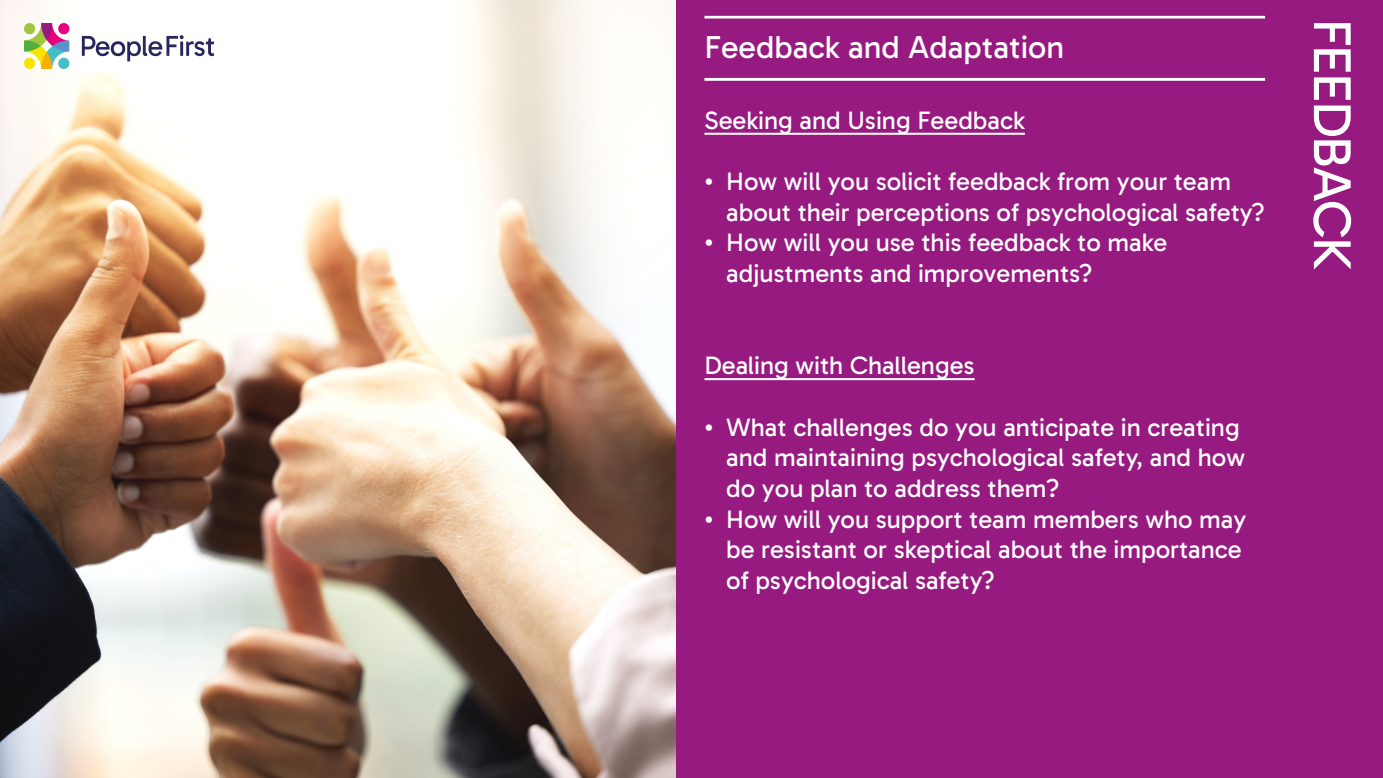
<style>
.page{position:relative;width:1383px;height:778px;background:#fff}
.page>*{position:absolute;margin:0;border:0;box-sizing:border-box;transform-origin:0 0}
.t1{font:54px "Gabarito";letter-spacing:-.035em;color:#fff}
.t2{font:32.1px "Gabarito";color:#fff}
.t3{font:25.5px/30.6px "Gabarito";color:#fff}
.s1{font-family:"Times New Roman"}
</style>
<div class="page">
<div style="left:0;top:0;width:1382px;height:778px;background:#971a81"></div>
<hr style="left:704px;top:133px;width:320px;height:2px;background:#fff">
<hr style="left:704px;top:378px;width:270px;height:2px;background:#fff">
<img style="left:0;top:0;width:676px;height:778px">
<hr style="left:704px;top:78px;width:561px;height:3px;background:#fff">
<hr style="left:704px;top:16px;width:561px;height:3px;background:#fff">
<img style="left:24px;top:23px;width:189px;height:45px">
<p class="t2" style="left:704px;top:27px;width:361px">Feedback and Adaptation</p>
<h1 class="t1" style="left:1365px;top:19px;width:253px;rotate:90deg">FEEDBACK</h1>
<p class="t3" style="left:704px;top:105px;width:322px">Seeking and Using Feedback</p>
<p class="t3" style="left:726px;top:166px;width:540px;text-indent:-22px"><span class="s1">•</span> How will you solicit feedback from your team about their perceptions of psychological safety?</p>
<p class="t3" style="left:726px;top:228px;width:443px;text-indent:-22px"><span class="s1">•</span> How will you use this feedback to make adjustments and improvements?</p>
<p class="t3" style="left:704px;top:350px;width:272px">Dealing with Challenges</p>
<p class="t3" style="left:726px;top:411px;width:520px;text-indent:-22px"><span class="s1">•</span> What challenges do you anticipate in creating and maintaining psychological safety, and how do you plan to address them?</p>
<p class="t3" style="left:726px;top:503px;width:521px;text-indent:-22px"><span class="s1">•</span> How will you support team members who may be resistant or skeptical about the importance of psychological safety?</p>
</div>
